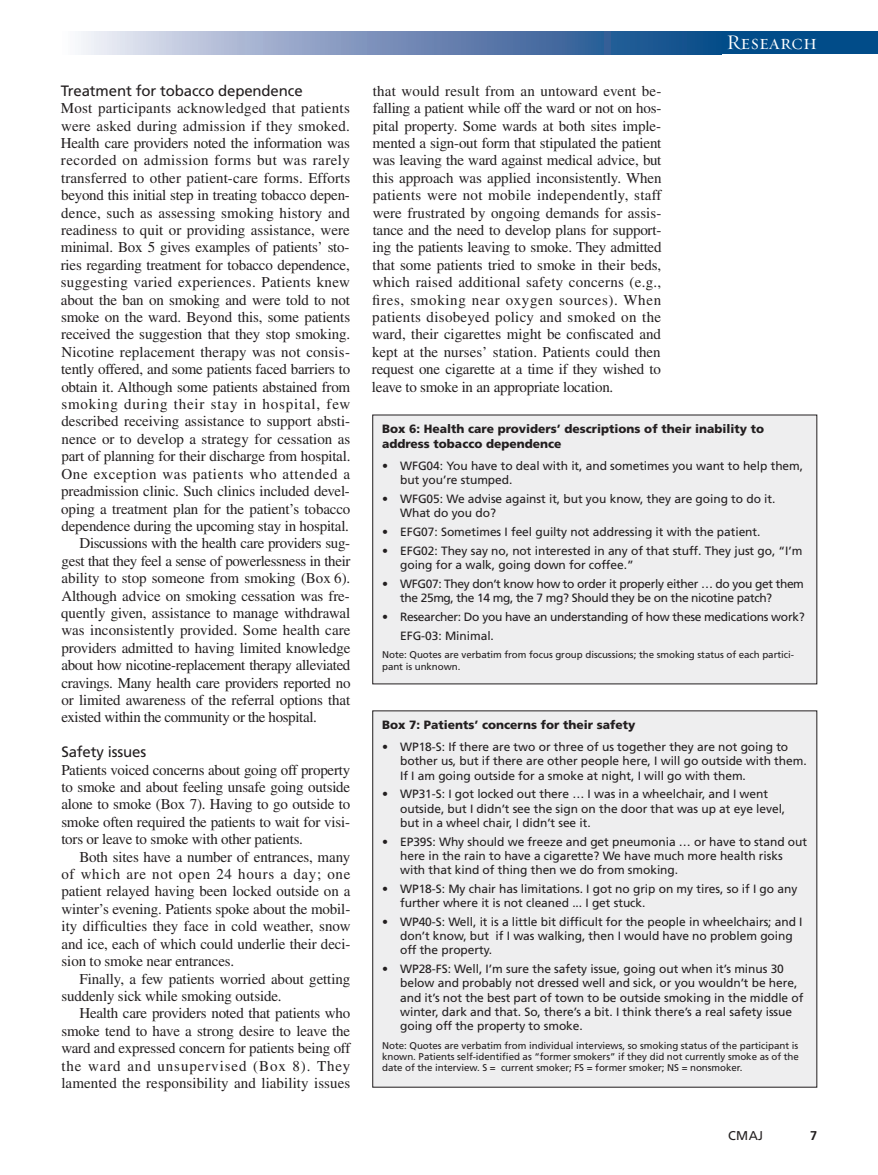
<style>
.page{position:relative;width:878px;height:1175px;background:#fff}
.page>*{position:absolute;margin:0;border:0;box-sizing:border-box;transform-origin:0 0}
.t1{font:21px "Requiem Display HTF Small Caps";letter-spacing:.005em;color:#fff}
.t2{font:15px/17.4px "Times LT Std";letter-spacing:-.01em;color:#231f20;text-align:justify}
.t3{font:15px "Times LT Std";letter-spacing:.02em;color:#231f20}
.t4{font:15px "Times LT Std";letter-spacing:.01em;color:#231f20}
.t5{font:15px "Frutiger LT Std";letter-spacing:-.01em;color:#231f20}
.t6{font:15px "Times LT Std";letter-spacing:.015em;color:#231f20}
.t7{font:15px "Times LT Std";letter-spacing:.03em;color:#231f20}
.t8{font:15px "Times LT Std";letter-spacing:.055em;color:#231f20}
.t9{font:15px "Times LT Std";letter-spacing:.04em;color:#231f20}
.t10{font:12.75px "Frutiger LT Std";color:#231f20}
.t11{font:700 12.75px "Frutiger LT Std";color:#231f20}
.t12{font:12px/14.2px "Frutiger LT Std";letter-spacing:-.005em;color:#231f20}
.t13{font:900 12px/15px "Frutiger LT Std";color:#231f20}
.t14{font:12px/14.2px "Frutiger LT Std";letter-spacing:-.03em;color:#231f20}
.t15{font:12px/18.8px "Frutiger LT Std";letter-spacing:-.025em;color:#231f20}
.t16{font:9.75px/11.2px "Frutiger LT Std";letter-spacing:-.005em;color:#231f20}
</style>
<div class="page">
<div style="left:715px;top:32px;width:163px;height:22px;background:#014c89"></div>
<svg style="left:81px;top:32px;width:634px;height:22px;background:#7792ba"></svg>
<div style="left:373px;top:415px;width:443px;height:269px;background:#eeeeef"></div>
<div style="left:373px;top:711px;width:443px;height:376px;background:#eeeeef"></div>
<p class="t5" style="left:61px;top:84px;width:243px">Treatment for tobacco dependence</p>
<p class="t3" style="left:61px;top:103px;width:290px">Most participants acknowledged that patients</p>
<p class="t6" style="left:61px;top:120px;width:290px">were asked during admission if they smoked.</p>
<p class="t2" style="left:61px;top:136px;width:290px">Health care providers noted the information was</p>
<p class="t7" style="left:61px;top:155px;width:291px">recorded on admission forms but was rarely</p>
<p class="t2" style="left:61px;top:171px;width:290px">transferred to other patient-care forms. Efforts</p>
<p class="t2" style="left:61px;top:188px;width:290px">beyond this initial step in treating tobacco depen-</p>
<p class="t4" style="left:61px;top:207px;width:290px">dence, such as assessing smoking history and</p>
<p class="t2" style="left:61px;top:223px;width:290px">readiness to quit or providing assistance, were</p>
<p class="t2" style="left:61px;top:240px;width:290px">minimal. Box 5 gives examples of patients’ sto-</p>
<p class="t2" style="left:61px;top:258px;width:290px">ries regarding treatment for tobacco dependence,</p>
<p class="t3" style="left:61px;top:277px;width:290px">suggesting varied experiences. Patients knew</p>
<p class="t2" style="left:61px;top:292px;width:290px">about the ban on smoking and were told to not</p>
<p class="t2" style="left:61px;top:310px;width:290px">smoke on the ward. Beyond this, some patients</p>
<p class="t2" style="left:61px;top:327px;width:290px">received the suggestion that they stop smoking.</p>
<p class="t4" style="left:61px;top:346px;width:290px">Nicotine replacement therapy was not consis-</p>
<p class="t2" style="left:61px;top:362px;width:290px">tently offered, and some patients faced barriers to</p>
<p class="t2" style="left:61px;top:379px;width:290px">obtain it. Although some patients abstained from</p>
<p class="t8" style="left:61px;top:399px;width:290px">smoking during their stay in hospital, few</p>
<p class="t2" style="left:61px;top:414px;width:290px">described receiving assistance to support absti-</p>
<p class="t2" style="left:62px;top:432px;width:290px">nence or to develop a strategy for cessation as</p>
<p class="t2" style="left:61px;top:449px;width:290px">part of planning for their discharge from hospital.</p>
<p class="t9" style="left:62px;top:468px;width:290px">One exception was patients who attended a</p>
<p class="t2" style="left:61px;top:484px;width:290px">preadmission clinic. Such clinics included devel-</p>
<p class="t2" style="left:61px;top:501px;width:291px">oping a treatment plan for the patient’s tobacco</p>
<p class="t2" style="left:62px;top:519px;width:289px">dependence during the upcoming stay in hospital.</p>
<p class="t2" style="left:80px;top:536px;width:272px">Discussions with the health care providers sug-</p>
<p class="t2" style="left:62px;top:553px;width:290px">gest that they feel a sense of powerlessness in their</p>
<p class="t2" style="left:62px;top:571px;width:290px">ability to stop someone from smoking (Box 6).</p>
<p class="t2" style="left:61px;top:588px;width:290px">Although advice on smoking cessation was fre-</p>
<p class="t2" style="left:61px;top:606px;width:290px">quently given, assistance to manage withdrawal</p>
<p class="t2" style="left:61px;top:623px;width:290px">was inconsistently provided. Some health care</p>
<p class="t2" style="left:62px;top:640px;width:290px">providers admitted to having limited knowledge</p>
<p class="t2" style="left:62px;top:658px;width:290px">about how nicotine-replacement therapy alleviated</p>
<p class="t2" style="left:62px;top:675px;width:290px">cravings. Many health care providers reported no</p>
<p class="t2" style="left:62px;top:693px;width:290px">or limited awareness of the referral options that</p>
<p class="t2" style="left:61px;top:710px;width:257px">existed within the community or the hospital.</p>
<p class="t5" style="left:61px;top:746px;width:86px">Safety issues</p>
<p class="t2" style="left:61px;top:762px;width:290px">Patients voiced concerns about going off property to smoke and about feeling unsafe going outside alone to smoke (Box 7). Having to go outside to smoke often required the patients to wait for visi&shy;tors or leave to smoke with other patients.</p>
<p class="t2" style="left:61px;top:849px;width:290px;text-indent:18px">Both sites have a number of entrances, many of which are not open 24 hours a day; one patient relayed having been locked outside on a winter’s evening. Patients spoke about the mobil&shy;ity difficulties they face in cold weather, snow and ice, each of which could underlie their deci&shy;sion to smoke near entrances.</p>
<p class="t2" style="left:61px;top:971px;width:290px;text-indent:18px">Finally, a few patients worried about getting suddenly sick while smoking outside.</p>
<p class="t2" style="left:61px;top:1006px;width:290px;text-indent:18px">Health care providers noted that patients who smoke tend to have a strong desire to leave the ward and expressed concern for patients being off the ward and unsupervised (Box 8). They lamented the responsibility and liability issues</p>
<p class="t2" style="left:372px;top:84px;width:291px">that would result from an untoward event be&shy;falling a patient while off the ward or not on hos&shy;pital property. Some wards at both sites imple&shy;mented a sign-out form that stipulated the patient was leaving the ward against medical advice, but this approach was applied inconsistently. When patients were not mobile independently, staff were frustrated by ongoing demands for assis&shy;tance and the need to develop plans for support&shy;ing the patients leaving to smoke. They admitted that some patients tried to smoke in their beds, which raised additional safety concerns (e.g., fires, smoking near oxygen sources). When patients disobeyed policy and smoked on the ward, their cigarettes might be confiscated and kept at the nurses’ station. Patients could then request one cigarette at a time if they wished to leave to smoke in an appropriate location.</p>
<h1 class="t1" style="left:726px;top:30px;width:92px">Research</h1>
<p class="t13" style="left:382px;top:422px;width:383px">Box 6: Health care providers’ descriptions of their inability to address tobacco dependence</p>
<p class="t12" style="left:400px;top:460px;width:404px;text-indent:-18px">• WFG04: You have to deal with it, and sometimes you want to help them, but you’re stumped.</p>
<p class="t12" style="left:400px;top:493px;width:377px;text-indent:-18px">• WFG05: We advise against it, but you know, they are going to do it.<br>What do you do?</p>
<p class="t12" style="left:382px;top:526px;width:380px">• EFG07: Sometimes I feel guilty not addressing it with the patient.</p>
<p class="t12" style="left:400px;top:544px;width:404px;text-indent:-18px">• EFG02: They say no, not interested in any of that stuff. They just go, “I’m going for a walk, going down for coffee.”</p>
<p class="t14" style="left:400px;top:577px;width:405px;text-indent:-18px">• WFG07: They don’t know how to order it properly either … do you get them the 25mg, the 14 mg, the 7 mg? Should they be on the nicotine patch?</p>
<p class="t15" style="left:400px;top:608px;width:406px;text-indent:-18px">• Researcher: Do you have an understanding of how these medications work?<br>EFG-03: Minimal.</p>
<p class="t16" style="left:382px;top:650px;width:413px">Note: Quotes are verbatim from focus group discussions; the smoking status of each partici&shy;pant is unknown.</p>
<p class="t13" style="left:382px;top:718px;width:255px">Box 7: Patients’ concerns for their safety</p>
<p class="t12" style="left:400px;top:740px;width:408px;text-indent:-18px">• WP18-S: If there are two or three of us together they are not going to bother us, but if there are other people here, I will go outside with them.<br>If I am going outside for a smoke at night, I will go with them.</p>
<p class="t12" style="left:400px;top:788px;width:386px;text-indent:-18px">• WP31-S: I got locked out there … I was in a wheelchair, and I went outside, but I didn’t see the sign on the door that was up at eye level, but in a wheel chair, I didn’t see it.</p>
<p class="t12" style="left:400px;top:835px;width:408px;text-indent:-18px">• EP39S: Why should we freeze and get pneumonia … or have to stand out here in the rain to have a cigarette? We have much more health risks with that kind of thing then we do from smoking.</p>
<p class="t12" style="left:400px;top:882px;width:398px;text-indent:-18px">• WP18-S: My chair has limitations. I got no grip on my tires, so if I go any further where it is not cleaned ... I get stuck.</p>
<p class="t12" style="left:400px;top:915px;width:404px;text-indent:-18px">• WP40-S: Well, it is a little bit difficult for the people in wheelchairs; and I don’t know, but if I was walking, then I would have no problem going off the property.</p>
<p class="t12" style="left:400px;top:962px;width:405px;text-indent:-18px">• WP28-FS: Well, I’m sure the safety issue, going out when it’s minus 30 below and probably not dressed well and sick, or you wouldn’t be here, and it’s not the best part of town to be outside smoking in the middle of winter, dark and that. So, there’s a bit. I think there’s a real safety issue going off the property to smoke.</p>
<p class="t16" style="left:382px;top:1040px;width:418px;text-align:justify">Note: Quotes are verbatim from individual interviews, so smoking status of the participant is known. Patients self-identified as “former smokers” if they did not currently smoke as of the date of the interview. S = current smoker; FS = former smoker; NS = nonsmoker.</p>
<p class="t10" style="left:728px;top:1130px;width:36px">CMAJ</p>
<p class="t11" style="left:810px;top:1130px;width:9px">7</p>
</div>
